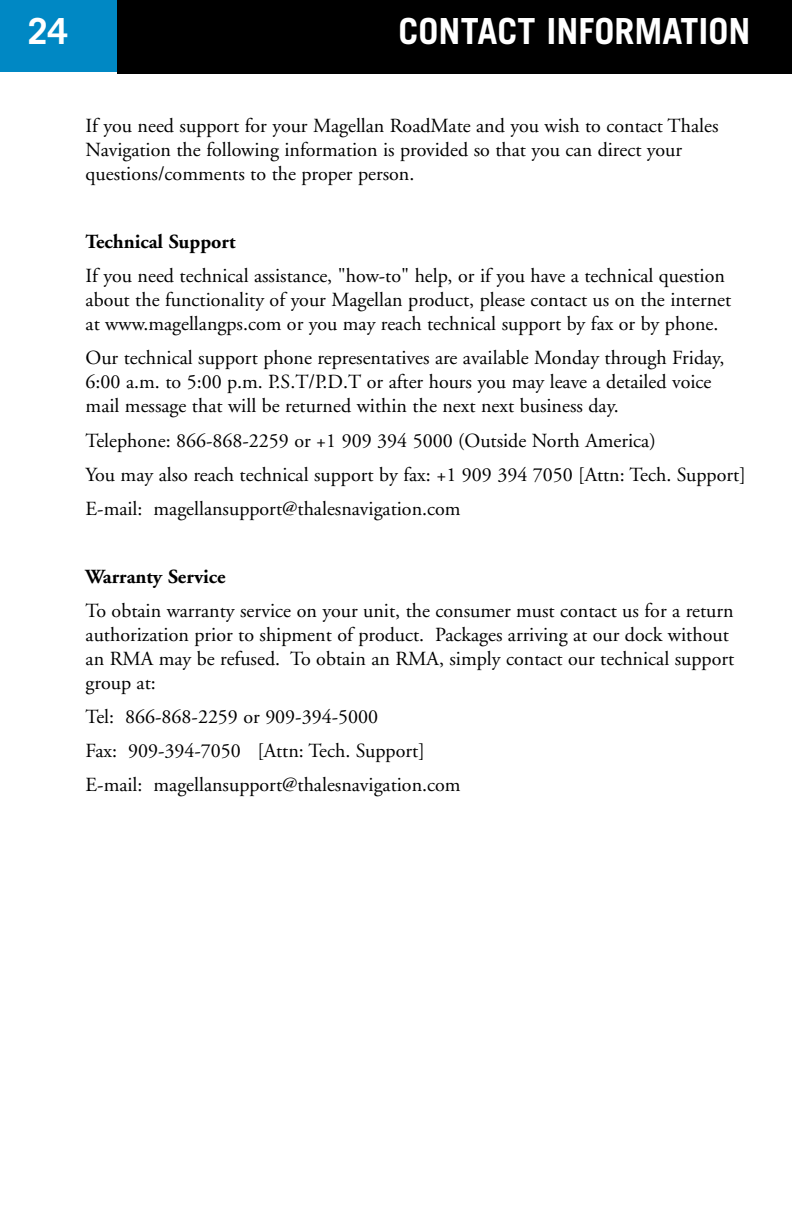
<style>
.page{position:relative;width:792px;height:1224px;background:#fff}
.page>*{position:absolute;margin:0;border:0;box-sizing:border-box;transform-origin:0 0}
.t1{font:700 36px "Trade Gothic";color:#fff}
.t2{font:20px/24px "Adobe Garamond";color:#000}
.t3{font:700 20px "Adobe Garamond";color:#000}
</style>
<div class="page">
<div style="left:117px;top:0;width:675px;height:74px;background:#000"></div>
<div style="left:0;top:0;width:117px;height:72px;background:#0088c4"></div>
<h1 class="t1" style="left:28px;top:18px;width:42px">24</h1>
<h1 class="t1" style="left:399px;top:18px;width:353px">CONTACT INFORMATION</h1>
<p class="t2" style="left:86px;top:116px;width:634px">If you need support for your Magellan RoadMate and you wish to contact Thales<br>Navigation the following information is provided so that you can direct your questions/comments to the proper person.</p>
<p class="t3" style="left:86px;top:234px;width:151px">Technical Support</p>
<p class="t2" style="left:86px;top:266px;width:647px">If you need technical assistance, "how-to" help, or if you have a technical question about the functionality of your Magellan product, please contact us on the internet at www.magellangps.com or you may reach technical support by fax or by phone.</p>
<p class="t2" style="left:86px;top:348px;width:640px">Our technical support phone representatives are available Monday through Friday,<br>6:00 a.m. to 5:00 p.m. P.S.T/P.D.T or after hours you may leave a detailed voice mail message that will be returned within the next next business day.</p>
<p class="t2" style="left:86px;top:425px;width:662px;line-height:34px">Telephone: 866-868-2259 or +1 909 394 5000 (Outside North America)<br>You may also reach technical support by fax: +1 909 394 7050 [Attn: Tech. Support]<br>E-mail: magellansupport@thalesnavigation.com</p>
<p class="t3" style="left:86px;top:568px;width:142px">Warranty Service</p>
<p class="t2" style="left:86px;top:600px;width:650px">To obtain warranty service on your unit, the consumer must contact us for a return authorization prior to shipment of product. Packages arriving at our dock without an RMA may be refused. To obtain an RMA, simply contact our technical support group at:</p>
<p class="t2" style="left:86px;top:702px;width:377px;line-height:34px">Tel: 866-868-2259 or 909-394-5000<br>Fax: 909-394-7050 [Attn: Tech. Support]<br>E-mail: magellansupport@thalesnavigation.com</p>
</div>
